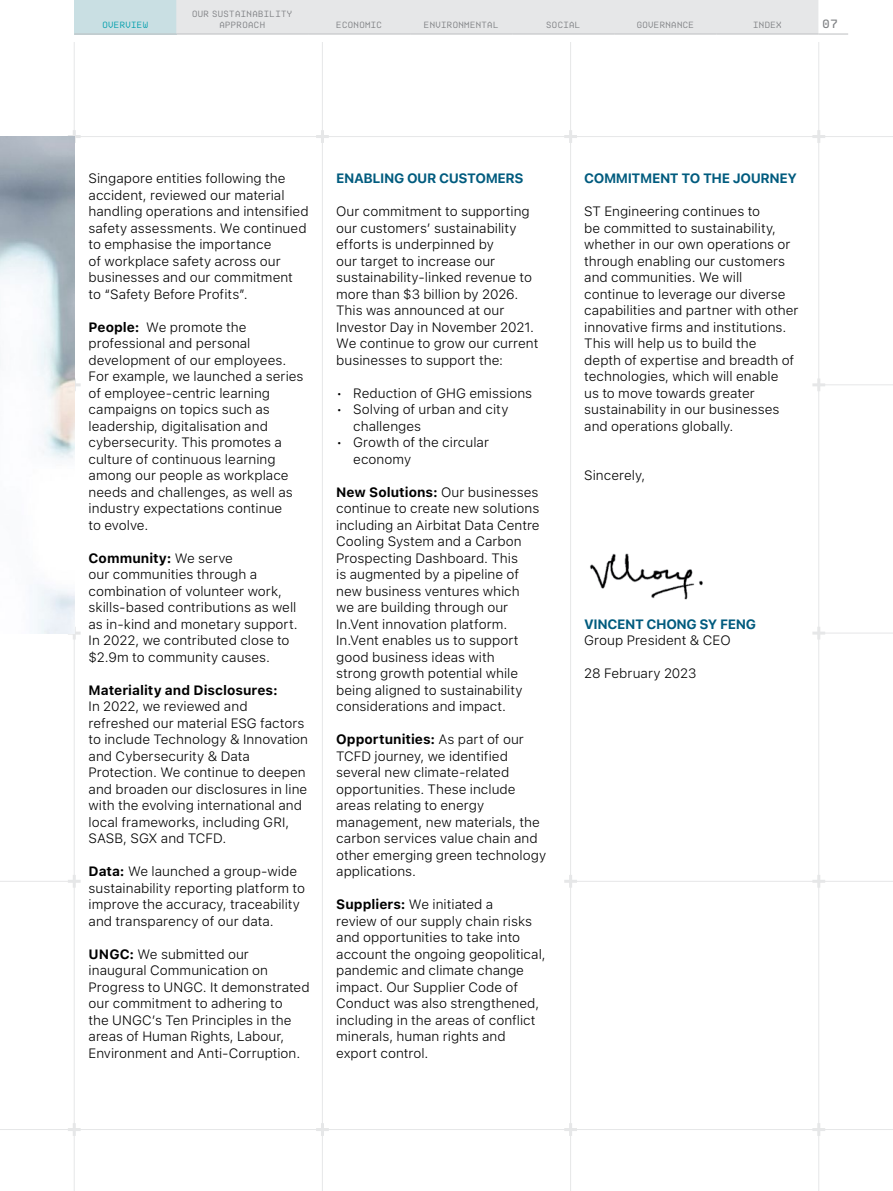
<style>
.page{position:relative;width:893px;height:1191px;background:#fff}
.page>*{position:absolute;margin:0;border:0;box-sizing:border-box;transform-origin:0 0}
.Body_Text{font:300 13.5px/16.5px "SF Pro Text";color:#000}
.Body_Text_Bullet_Poi{font:300 13.5px/16.5px "SF Pro Text";color:#000}
.Subhead_1{font:700 13.5px "SF Pro Text";letter-spacing:-.03em;color:#005b7e}
.t1{font:500 12px "Ki";color:#808285}
.t2{font:9px/10.5px "Ki";letter-spacing:.04em;color:#808285;text-align:center}
.t3{font:9px "Ki";letter-spacing:.04em;color:#009eac}
.s1{font-weight:700}
</style>
<div class="page">
<hr style="left:74px;top:43px;width:1px;height:1148px;background:#e6e7e8">
<hr style="left:818px;top:43px;width:1px;height:1148px;background:#e6e7e8">
<hr style="left:570px;top:43px;width:1px;height:1148px;background:#e6e7e8">
<hr style="left:322px;top:43px;width:1px;height:1148px;background:#e6e7e8">
<hr style="left:0;top:136px;width:893px;height:1px;background:#e6e7e8">
<hr style="left:818px;top:633px;width:75px;height:1px;background:#e6e7e8">
<hr style="left:818px;top:384px;width:75px;height:1px;background:#e6e7e8">
<hr style="left:570px;top:881px;width:323px;height:1px;background:#e6e7e8">
<hr style="left:0;top:1129px;width:893px;height:1px;background:#e6e7e8">
<svg style="left:68px;top:1123px;width:13px;height:13px"></svg>
<svg style="left:316px;top:1123px;width:13px;height:13px"></svg>
<svg style="left:564px;top:1123px;width:13px;height:13px"></svg>
<svg style="left:812px;top:1123px;width:13px;height:13px"></svg>
<svg style="left:68px;top:875px;width:13px;height:12px"></svg>
<svg style="left:564px;top:875px;width:13px;height:12px"></svg>
<svg style="left:812px;top:875px;width:13px;height:12px"></svg>
<svg style="left:68px;top:627px;width:13px;height:12px"></svg>
<svg style="left:812px;top:627px;width:13px;height:12px"></svg>
<svg style="left:74px;top:378px;width:7px;height:13px"></svg>
<svg style="left:812px;top:378px;width:13px;height:13px"></svg>
<svg style="left:68px;top:130px;width:13px;height:13px"></svg>
<svg style="left:316px;top:130px;width:13px;height:13px"></svg>
<svg style="left:564px;top:130px;width:13px;height:13px"></svg>
<svg style="left:812px;top:130px;width:13px;height:13px"></svg>
<hr style="left:0;top:384px;width:76px;height:1px;background:#e6e7e8">
<hr style="left:0;top:633px;width:76px;height:1px;background:#e6e7e8">
<hr style="left:0;top:881px;width:76px;height:1px;background:#e6e7e8">
<img style="left:0;top:137px;width:74px;height:496px">
<img style="left:590px;top:553px;width:113px;height:47px">
<div style="left:74px;top:0;width:102px;height:34px;background:#c9dfe3"></div>
<div style="left:176px;top:0;width:642px;height:34px;background:#e6e7e8"></div>
<hr style="left:74px;top:34px;width:102px;height:1px;background:#bcbec0">
<hr style="left:176px;top:34px;width:132px;height:1px;background:#bcbec0">
<hr style="left:308px;top:34px;width:102px;height:1px;background:#bcbec0">
<hr style="left:410px;top:34px;width:102px;height:1px;background:#bcbec0">
<hr style="left:512px;top:34px;width:102px;height:1px;background:#bcbec0">
<hr style="left:614px;top:34px;width:102px;height:1px;background:#bcbec0">
<hr style="left:716px;top:34px;width:102px;height:1px;background:#bcbec0">
<hr style="left:818px;top:34px;width:30px;height:1px;background:#bcbec0">
<p class="t3" style="left:102px;top:19px;width:47px">OVERVIEW</p>
<p class="t2" style="left:192px;top:9px;width:102px">OUR SUSTAINABILITY<br>APPROACH</p>
<p class="t2" style="left:336px;top:19px;width:47px">ECONOMIC</p>
<p class="t2" style="left:424px;top:19px;width:76px">ENVIRONMENTAL</p>
<p class="t2" style="left:546px;top:19px;width:36px">SOCIAL</p>
<p class="t2" style="left:637px;top:19px;width:59px">GOVERNANCE</p>
<p class="t2" style="left:753px;top:19px;width:30px">INDEX</p>
<p class="t1" style="left:823px;top:16px;width:16px">07</p>
<p class="Body_Text" style="left:89px;top:170px;width:222px">Singapore entities following the accident, reviewed our material handling operations and intensified safety assessments. We continued to emphasise the importance<br>of workplace safety across our businesses and our commitment to “Safety Before Profits”.</p>
<p class="Body_Text" style="left:89px;top:319px;width:216px"><span class="s1">People:</span> We promote the professional and personal development of our employees.<br>For example, we launched a series of employee-centric learning campaigns on topics such as leadership, digitalisation and cybersecurity. This promotes a culture of continuous learning among our people as workplace needs and challenges, as well as industry expectations continue<br>to evolve.</p>
<p class="Body_Text" style="left:89px;top:550px;width:211px"><span class="s1">Community:</span> We serve<br>our communities through a combination of volunteer work, skills-based contributions as well as in-kind and monetary support.<br>In 2022, we contributed close to $2.9m to community causes.</p>
<p class="Body_Text" style="left:89px;top:682px;width:221px"><span class="s1">Materiality and Disclosures:<br></span>In 2022, we reviewed and refreshed our material ESG factors to include Technology &amp; Innovation and Cybersecurity &amp; Data<br>Protection. We continue to deepen and broaden our disclosures in line with the evolving international and local frameworks, including GRI,<br>SASB, SGX and TCFD.</p>
<p class="Body_Text" style="left:89px;top:863px;width:218px"><span class="s1">Data:</span> We launched a group-wide sustainability reporting platform to improve the accuracy, traceability and transparency of our data.</p>
<p class="Body_Text" style="left:89px;top:946px;width:223px"><span class="s1">UNGC:</span> We submitted our inaugural Communication on<br>Progress to UNGC. It demonstrated our commitment to adhering to<br>the UNGC’s Ten Principles in the areas of Human Rights, Labour,<br>Environment and Anti-Corruption.</p>
<p class="Subhead_1" style="left:336px;top:170px;width:189px">ENABLING OUR CUSTOMERS</p>
<p class="Body_Text" style="left:336px;top:203px;width:204px">Our commitment to supporting our customers’ sustainability efforts is underpinned by<br>our target to increase our sustainability-linked revenue to more than $3 billion by 2026.<br>This was announced at our<br>Investor Day in November 2021.<br>We continue to grow our current businesses to support the:</p>
<p class="Body_Text_Bullet_Poi" style="left:336px;top:385px;width:197px">• Reduction of GHG emissions</p>
<p class="Body_Text_Bullet_Poi" style="left:353px;top:401px;width:157px;text-indent:-17px">• Solving of urban and city challenges</p>
<p class="Body_Text_Bullet_Poi" style="left:353px;top:434px;width:137px;text-indent:-17px">• Growth of the circular economy</p>
<p class="Body_Text" style="left:336px;top:484px;width:205px"><span class="s1">New Solutions:</span> Our businesses continue to create new solutions including an Airbitat Data Centre<br>Cooling System and a Carbon<br>Prospecting Dashboard. This<br>is augmented by a pipeline of new business ventures which we are building through our<br>In.Vent innovation platform.<br>In.Vent enables us to support good business ideas with<br>strong growth potential while being aligned to sustainability considerations and impact.</p>
<p class="Body_Text" style="left:336px;top:731px;width:211px"><span class="s1">Opportunities:</span> As part of our<br>TCFD journey, we identified several new climate-related opportunities. These include areas relating to energy management, new materials, the carbon services value chain and other emerging green technology applications.</p>
<p class="Body_Text" style="left:336px;top:896px;width:211px"><span class="s1">Suppliers:</span> We initiated a<br>review of our supply chain risks and opportunities to take into account the ongoing geopolitical, pandemic and climate change impact. Our Supplier Code of<br>Conduct was also strengthened, including in the areas of conflict minerals, human rights and export control.</p>
<p class="Subhead_1" style="left:584px;top:170px;width:214px">COMMITMENT TO THE JOURNEY</p>
<p class="Body_Text" style="left:584px;top:203px;width:216px">ST Engineering continues to<br>be committed to sustainability, whether in our own operations or through enabling our customers and communities. We will continue to leverage our diverse capabilities and partner with other innovative firms and institutions.<br>This will help us to build the<br>depth of expertise and breadth of technologies, which will enable<br>us to move towards greater sustainability in our businesses and operations globally.</p>
<p class="Body_Text" style="left:584px;top:467px;width:63px">Sincerely,</p>
<p class="Subhead_1" style="left:584px;top:616px;width:173px">VINCENT CHONG SY FENG</p>
<p class="Body_Text" style="left:584px;top:632px;width:148px">Group President &amp; CEO</p>
<p class="Body_Text" style="left:584px;top:665px;width:114px">28 February 2023</p>
</div>
